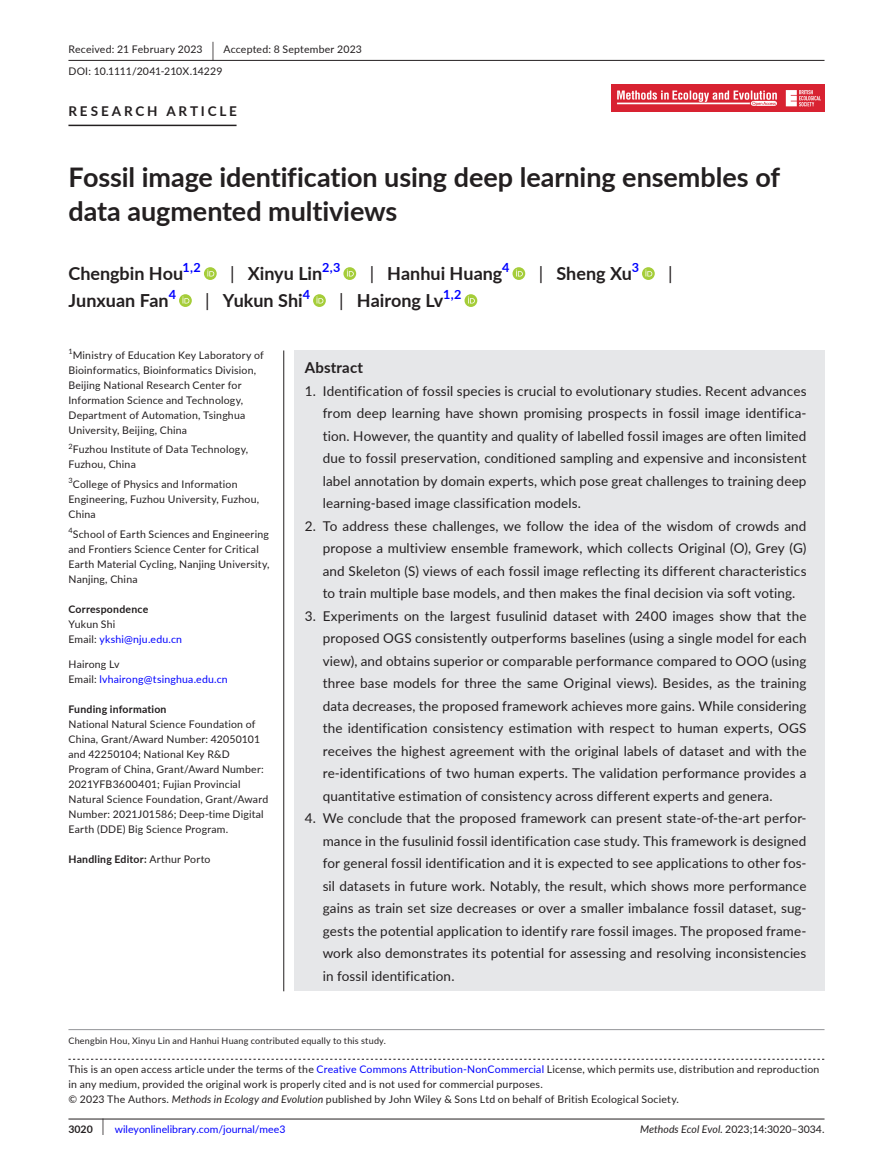
<style>
.page{position:relative;width:893px;height:1174px;background:#fff}
.page>*{position:absolute;margin:0;border:0;box-sizing:border-box;transform-origin:0 0}
.t1{font:700 27px/34.5px "Lato";letter-spacing:-.005em;color:#231f20}
.t2{font:700 18px "Lato";color:#231f20}
.t3{font:18px "Lato";color:#231f20}
.t4{font:700 15px "Lato";letter-spacing:.015em;color:#231f20}
.t5{font:13.5px/22.5px "Lato";letter-spacing:.01em;color:#231f20;text-align:justify}
.t6{font:700 13.5px "Lato";letter-spacing:.21em;color:#231f20}
.t7{font:700 12.6px "Lato";color:#00f}
.t8{font:10.5px/15px "Lato";letter-spacing:.02em;color:#231f20}
.t9{font:10.5px/15px "Lato";letter-spacing:.015em;color:#00f}
.t10{font:700 10.5px "Lato";letter-spacing:.02em;color:#231f20}
.t11{font:10.5px "Lato";color:#231f20}
.t12{font:9px "Lato";letter-spacing:.025em;color:#231f20}
.t13{font:7.35px "Lato";color:#231f20}
.s1{font-size:19.65px}
.s2{font-weight:400}
.s3{color:#231f20}
.s4{color:#00f}
.s5{font-style:italic}
.s6{font-weight:700;color:#231f20}
.s7{font-size:17.4px;color:#231f20}
</style>
<div class="page">
<hr style="left:68px;top:1118px;width:756px;height:1px;background:#231f20">
<img style="left:612px;top:84px;width:212px;height:28px">
<hr style="left:68px;top:60px;width:756px;height:1px;background:#231f20">
<hr style="left:68px;top:125px;width:169px;height:1px;background:#231f20">
<svg style="left:204px;top:267px;width:13px;height:13px"></svg>
<svg style="left:207px;top:269px;width:7px;height:7px"></svg>
<svg style="left:343px;top:267px;width:13px;height:13px"></svg>
<svg style="left:347px;top:269px;width:7px;height:7px"></svg>
<svg style="left:512px;top:267px;width:13px;height:13px"></svg>
<svg style="left:516px;top:269px;width:7px;height:7px"></svg>
<svg style="left:642px;top:267px;width:13px;height:13px"></svg>
<svg style="left:645px;top:269px;width:7px;height:7px"></svg>
<svg style="left:179px;top:294px;width:13px;height:13px"></svg>
<svg style="left:182px;top:296px;width:7px;height:7px"></svg>
<svg style="left:313px;top:294px;width:13px;height:13px"></svg>
<svg style="left:316px;top:296px;width:7px;height:7px"></svg>
<svg style="left:464px;top:294px;width:13px;height:13px"></svg>
<svg style="left:468px;top:296px;width:7px;height:7px"></svg>
<svg style="left:68px;top:1058px;width:756px;height:1px"></svg>
<hr style="left:68px;top:1029px;width:756px;height:1px;background:#939598">
<div style="left:294px;top:350px;width:530px;height:641px;background:#e6e7e9"></div>
<hr style="left:283px;top:350px;width:1px;height:641px;background:#231f20">
<p class="t8" style="left:68px;top:38px;width:295px;line-height:21.8px">Received: 21 February 2023 <span class="s1">|</span> Accepted: 8 September 2023<br>DOI: 10.1111/2041-210X.14229</p>
<p class="t6" style="left:68px;top:101px;width:170px">RESEARCH ARTICLE</p>
<h1 class="t1" style="left:68px;top:159px;width:713px">Fossil image identification using deep learning ensembles of data augmented multiviews</h1>
<h2 class="t2" style="left:68px;top:260px;width:116px">Chengbin Hou</h2>
<p class="t7" style="left:183px;top:258px;width:20px">1,2</p>
<h2 class="t2" style="left:230px;top:260px;width:94px"><span class="s2">|</span> Xinyu Lin</h2>
<p class="t7" style="left:322px;top:258px;width:20px">2,3</p>
<h2 class="t2" style="left:370px;top:260px;width:134px"><span class="s2">|</span> Hanhui Huang</h2>
<p class="t7" style="left:502px;top:258px;width:9px">4</p>
<h2 class="t2" style="left:539px;top:260px;width:95px"><span class="s2">|</span> Sheng Xu</h2>
<p class="t7" style="left:632px;top:258px;width:9px">3</p>
<h2 class="t3" style="left:668px;top:260px;width:6px">|</h2>
<h2 class="t2" style="left:68px;top:287px;width:102px">Junxuan Fan</h2>
<p class="t7" style="left:169px;top:285px;width:9px">4</p>
<h2 class="t2" style="left:205px;top:287px;width:99px"><span class="s2">|</span> Yukun Shi</h2>
<p class="t7" style="left:303px;top:285px;width:9px">4</p>
<h2 class="t2" style="left:339px;top:287px;width:105px"><span class="s2">|</span> Hairong Lv</h2>
<p class="t7" style="left:443px;top:285px;width:20px">1,2</p>
<p class="t13" style="left:68px;top:346px;width:6px">1</p>
<p class="t8" style="left:68px;top:347px;width:197px;text-indent:4px">Ministry of Education Key Laboratory of Bioinformatics, Bioinformatics Division, Beijing National Research Center for Information Science and Technology, Department of Automation, Tsinghua University, Beijing, China</p>
<p class="t8" style="left:68px;top:442px;width:181px"><sup>2</sup>Fuzhou Institute of Data Technology,<br>Fuzhou, China</p>
<p class="t8" style="left:68px;top:476px;width:192px"><sup>3</sup>College of Physics and Information<br>Engineering, Fuzhou University, Fuzhou,<br>China</p>
<p class="t8" style="left:68px;top:526px;width:203px"><sup>4</sup>School of Earth Sciences and Engineering and Frontiers Science Center for Critical Earth Material Cycling, Nanjing University, Nanjing, China</p>
<p class="t10" style="left:68px;top:601px;width:81px">Correspondence</p>
<p class="t9" style="left:68px;top:616px;width:115px"><span class="s3">Yukun Shi<br>Email:</span> ykshi@nju.edu.cn</p>
<p class="t9" style="left:68px;top:656px;width:161px"><span class="s3">Hairong Lv<br>Email:</span> lvhairong@tsinghua.edu.cn</p>
<p class="t10" style="left:68px;top:701px;width:100px">Funding information</p>
<p class="t8" style="left:68px;top:716px;width:201px">National Natural Science Foundation of China, Grant/Award Number: 42050101 and 42250104; National Key R&amp;D Program of China, Grant/Award Number:<br>2021YFB3600401; Fujian Provincial Natural Science Foundation, Grant/Award Number: 2021J01586; Deep-time Digital Earth (DDE) Big Science Program.</p>
<p class="t10" style="left:68px;top:851px;width:144px">Handling Editor: <span class="s2">Arthur Porto</span></p>
<p class="t4" style="left:305px;top:356px;width:60px">Abstract</p>
<p class="t5" style="left:323px;top:379px;width:485px;text-indent:-18px">1. Identification of fossil species is crucial to evolutionary studies. Recent advances from deep learning have shown promising prospects in fossil image identifica&shy;tion. However, the quantity and quality of labelled fossil images are often limited due to fossil preservation, conditioned sampling and expensive and inconsistent label annotation by domain experts, which pose great challenges to training deep learning-based image classification models.</p>
<p class="t5" style="left:323px;top:514px;width:485px;text-indent:-18px">2. To address these challenges, we follow the idea of the wisdom of crowds and propose a multiview ensemble framework, which collects Original (O), Grey (G) and Skeleton (S) views of each fossil image reflecting its different characteristics to train multiple base models, and then makes the final decision via soft voting.</p>
<p class="t5" style="left:323px;top:604px;width:485px;text-indent:-18px">3. Experiments on the largest fusulinid dataset with 2400 images show that the proposed OGS consistently outperforms baselines (using a single model for each view), and obtains superior or comparable performance compared to OOO (using three base models for three the same Original views). Besides, as the training data decreases, the proposed framework achieves more gains. While considering the identification consistency estimation with respect to human experts, OGS receives the highest agreement with the original labels of dataset and with the re-identifications of two human experts. The validation performance provides a quantitative estimation of consistency across different experts and genera.</p>
<p class="t5" style="left:323px;top:806px;width:485px;text-indent:-18px">4. We conclude that the proposed framework can present state-of-the-art perfor&shy;mance in the fusulinid fossil identification case study. This framework is designed for general fossil identification and it is expected to see applications to other fos&shy;sil datasets in future work. Notably, the result, which shows more performance gains as train set size decreases or over a smaller imbalance fossil dataset, sug&shy;gests the potential application to identify rare fossil images. The proposed frame&shy;work also demonstrates its potential for assessing and resolving inconsistencies in fossil identification.</p>
<p class="t12" style="left:68px;top:1033px;width:319px">Chengbin Hou, Xinyu Lin and Hanhui Huang contributed equally to this study.</p>
<p class="t8" style="left:68px;top:1061px;width:752px">This is an open access article under the terms of the <span class="s4">Creative Commons Attribution-NonCommercial</span> License, which permits use, distribution and reproduction in any medium, provided the original work is properly cited and is not used for commercial purposes.<br>© 2023 The Authors. <span class="s5">Methods in Ecology and Evolution</span> published by John Wiley &amp; Sons Ltd on behalf of British Ecological Society.</p>
<p class="t9" style="left:68px;top:1121px;width:218px"><span class="s6">3020</span> <span class="s7">|</span> wileyonlinelibrary.com/journal/mee3</p>
<p class="t11" style="left:640px;top:1121px;width:186px"><span class="s5">Methods Ecol Evol.</span> 2023;14:3020–3034.</p>
</div>
